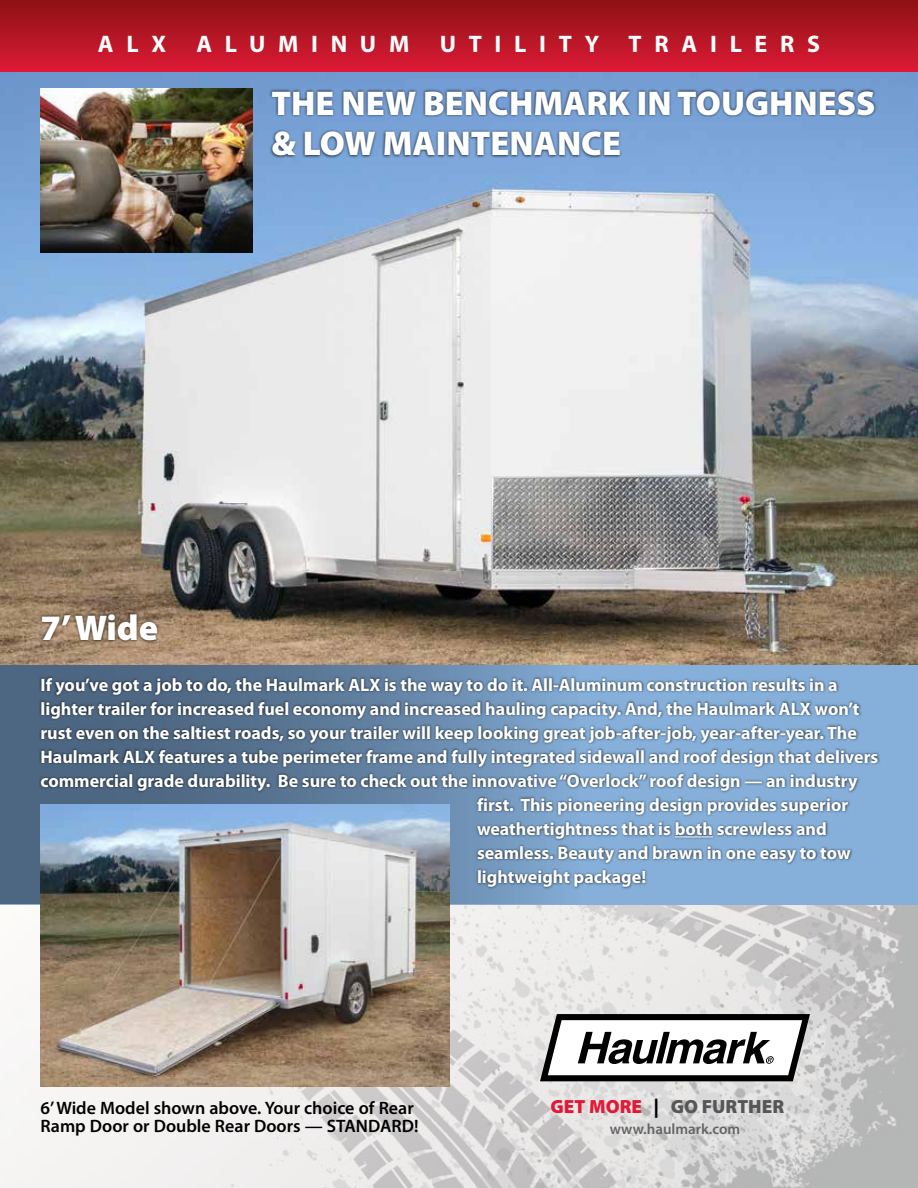
<style>
.page{position:relative;width:918px;height:1188px;background:#fff}
.page>*{position:absolute;margin:0;border:0;box-sizing:border-box;transform-origin:0 0}
.t1{font:900 36px "Myriad Pro";color:#fff}
.t2{font:900 34.5px/40.5px "Myriad Pro";color:#fff}
.t3{font:700 24px "Myriad Pro";letter-spacing:.53em;color:#fff}
.t4{font:900 19.2px "Myriad Pro";color:#565659}
.t5{font:700 18px "Myriad Pro";color:#fff}
.t6{font:600 18px/18px "Myriad Pro";color:#000}
.t7{font:600 15px "Myriad Pro";color:#636466}
.s1{color:#e31837}
.s2{color:#000}
</style>
<div class="page">
<img style="left:0;top:72px;width:918px;height:593px">
<img style="left:0;top:904px;width:918px;height:284px">
<div style="left:0;top:665px;width:918px;height:239px;background:#86afd9"></div>
<svg style="left:0;top:665px;width:553px;height:239px;background:#56718f"></svg>
<div style="left:0;top:0;width:918px;height:72px;background:linear-gradient(to bottom,#8c1113,#dd1a35)"></div>
<svg style="left:540px;top:1014px;width:270px;height:67px"></svg>
<img style="left:40px;top:890px;width:410px;height:197px">
<div style="left:39px;top:675px;width:841px;height:215px;background:#000;opacity:.75"></div>
<hr style="left:675px;top:836px;width:38px;height:1px;background:#fff">
<div style="left:269px;top:88px;width:608px;height:71px;background:#000;opacity:.75"></div>
<div style="left:40px;top:612px;width:120px;height:31px;background:#000;opacity:.75"></div>
<img style="left:40px;top:89px;width:212px;height:163px">
<h3 class="t3" style="left:98px;top:28px;width:70px">ALX</h3>
<h3 class="t3" style="left:196px;top:28px;width:215px">ALUMINUM</h3>
<h3 class="t3" style="left:440px;top:28px;width:382px">UTILITY TRAILERS</h3>
<h2 class="t2" style="left:272px;top:83px;width:605px">THE NEW BENCHMARK IN TOUGHNESS &amp; LOW MAINTENANCE</h2>
<h1 class="t1" style="left:40px;top:608px;width:119px">7’ Wide</h1>
<p class="t5" style="left:40px;top:673px;width:799px">If you’ve got a job to do, the Haulmark ALX is the way to do it. All-Aluminum construction results in a</p>
<p class="t5" style="left:40px;top:697px;width:820px">lighter trailer for increased fuel economy and increased hauling capacity. And, the Haulmark ALX won’t</p>
<p class="t5" style="left:40px;top:721px;width:818px">rust even on the saltiest roads, so your trailer will keep looking great job-after-job, year-after-year. The</p>
<p class="t5" style="left:40px;top:745px;width:839px">Haulmark ALX features a tube perimeter frame and fully integrated sidewall and roof design that delivers</p>
<p class="t5" style="left:40px;top:769px;width:819px">commercial grade durability. Be sure to check out the innovative “Overlock” roof design — an industry</p>
<p class="t5" style="left:477px;top:793px;width:373px">first. This pioneering design provides superior</p>
<p class="t5" style="left:477px;top:817px;width:351px">weathertightness that is both screwless and</p>
<p class="t5" style="left:477px;top:841px;width:375px">seamless. Beauty and brawn in one easy to tow</p>
<p class="t5" style="left:477px;top:865px;width:171px">lightweight package!</p>
<p class="t6" style="left:40px;top:1098px;width:380px">6’ Wide Model shown above. Your choice of Rear<br>Ramp Door or Double Rear Doors — STANDARD!</p>
<p class="t4" style="left:551px;top:1095px;width:235px"><span class="s1">GET MORE</span> <span class="s2">|</span> GO FURTHER</p>
<p class="t7" style="left:610px;top:1119px;width:132px">www.haulmark.com</p>
</div>
